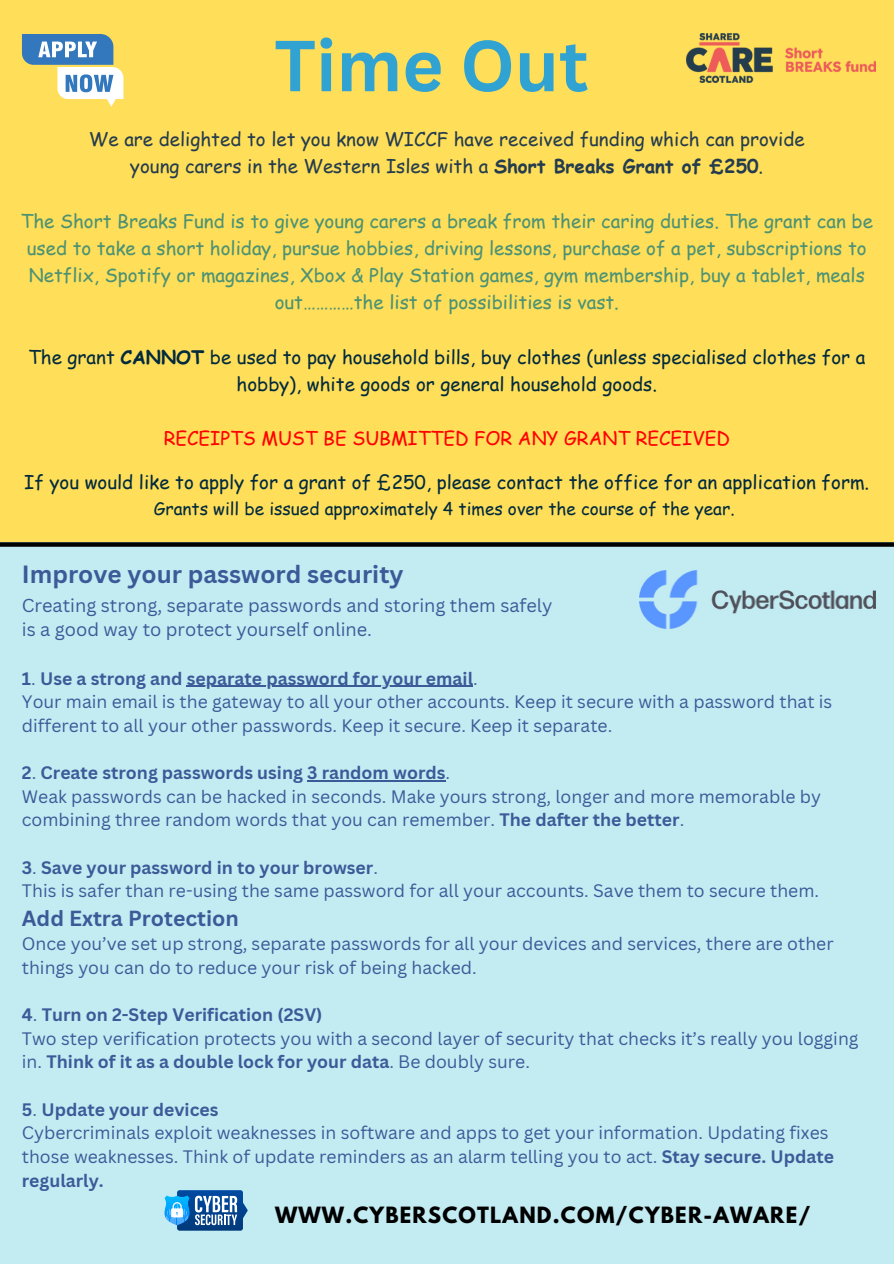
<style>
.page{position:relative;width:894px;height:1264px;background:#fff}
.page>*{position:absolute;margin:0;border:0;box-sizing:border-box;transform-origin:0 0}
.t1{font:700 70.5px "Canva Sans";color:#31a3d3}
.t2{font:700 24.3px "Canva Sans";color:#3d5a98}
.t3{font:700 21.3px "Canva Sans";color:#3d5a98}
.t4{font:700 19.8px "League Spartan";letter-spacing:.06em;color:#000}
.t5{font:18.75px/27.2px "Comic Sans MS";color:#4c9273;text-align:center}
.t6{font:18.75px/27.2px "Comic Sans MS";color:#022a3d;text-align:center}
.t7{font:18.75px/27.2px "Comic Sans MS";color:#243c4d;text-align:center}
.t8{font:18.75px "Comic Sans MS";color:#f00}
.t9{font:18.15px/24.8px "Canva Sans";color:#3d5a98}
.t10{font:17.55px/23.7px "Canva Sans";color:#3d5a98}
.t11{font:700 17.55px "Canva Sans";color:#3d5a98}
.t12{font:17.25px "Comic Sans MS";color:#022a3d}
.s1{font-weight:700}
.s2{font-weight:400}
</style>
<div class="page">
<div style="left:0;top:0;width:893px;height:544px;background:#ffde59"></div>
<div style="left:0;top:542px;width:893px;height:721px;background:#c2ebf2"></div>
<svg style="left:0;top:542px;width:893px;height:4px;background:#0c0e0f"></svg>
<img style="left:639px;top:570px;width:236px;height:58px">
<svg style="left:164px;top:1190px;width:84px;height:40px;background:#518dc2"></svg>
<svg style="left:22px;top:34px;width:101px;height:73px"></svg>
<hr style="left:187px;top:685px;width:286px;height:2px;background:#3d5a98">
<hr style="left:307px;top:780px;width:138px;height:1px;background:#3d5a98">
<img style="left:686px;top:34px;width:188px;height:48px">
<p class="t1" style="left:274px;top:16px;width:315px">Time Out</p>
<p class="t7" style="left:89px;top:125px;width:717px">We are delighted to let you know WICCF have received funding which can provide young carers in the Western Isles with a <span class="s1">Short Breaks Grant of £250</span>.</p>
<p class="t5" style="left:21px;top:206px;width:853px">The Short Breaks Fund is to give young carers a break from their caring duties. The grant can be used to take a short holiday, pursue hobbies, driving lessons, purchase of a pet, subscriptions to Netflix, Spotify or magazines, Xbox &amp; Play Station games, gym membership, buy a tablet, meals out…………the list of possibilities is vast.</p>
<p class="t6" style="left:28px;top:342px;width:838px">The grant <span class="s1">CANNOT</span> be used to pay household bills, buy clothes (unless specialised clothes for a hobby), white goods or general household goods.</p>
<p class="t8" style="left:164px;top:424px;width:567px">RECEIPTS MUST BE SUBMITTED FOR ANY GRANT RECEIVED</p>
<p class="t6" style="left:24px;top:468px;width:846px">If you would like to apply for a grant of £250, please contact the office for an application form.</p>
<p class="t12" style="left:154px;top:495px;width:582px">Grants will be issued approximately 4 times over the course of the year.</p>
<p class="t2" style="left:22px;top:557px;width:383px">Improve your password security</p>
<p class="t9" style="left:22px;top:592px;width:532px">Creating strong, separate passwords and storing them safely is a good way to protect yourself online.</p>
<h4 class="t11" style="left:22px;top:666px;width:457px">1<span class="s2">.</span> Use a strong and separate password for your email<span class="s2">.</span></h4>
<h4 class="t10" style="left:22px;top:689px;width:811px">Your main email is the gateway to all your other accounts. Keep it secure with a password that is different to all your other passwords. Keep it secure. Keep it separate.</h4>
<h4 class="t11" style="left:22px;top:760px;width:429px">2<span class="s2">.</span> Create strong passwords using 3 random words<span class="s2">.</span></h4>
<h4 class="t10" style="left:22px;top:784px;width:800px">Weak passwords can be hacked in seconds. Make yours strong, longer and more memorable by</h4>
<h3 class="t10" style="left:22px;top:807px;width:663px">combining three random words that you can remember. <span class="s1">The dafter the better</span>.</h3>
<h3 class="t11" style="left:22px;top:855px;width:357px">3<span class="s2">.</span> Save your password in to your browser<span class="s2">.</span></h3>
<h4 class="t10" style="left:22px;top:878px;width:798px">This is safer than re-using the same password for all your accounts. Save them to secure them.</h4>
<h4 class="t3" style="left:22px;top:902px;width:218px">Add Extra Protection</h4>
<p class="t10" style="left:22px;top:931px;width:813px">Once you’ve set up strong, separate passwords for all your devices and services, there are other things you can do to reduce your risk of being hacked.</p>
<p class="t11" style="left:22px;top:1002px;width:302px">4<span class="s2">.</span> Turn on 2-Step Verification (2SV)</p>
<p class="t10" style="left:22px;top:1026px;width:837px">Two step verification protects you with a second layer of security that checks it’s really you logging in. <span class="s1">Think of it as a double lock for your data</span>. Be doubly sure.</p>
<p class="t11" style="left:22px;top:1096px;width:198px">5<span class="s2">.</span> Update your devices</p>
<p class="t10" style="left:22px;top:1120px;width:813px">Cybercriminals exploit weaknesses in software and apps to get your information. Updating fixes those weaknesses. Think of update reminders as an alarm telling you to act. <span class="s1">Stay secure. Update regularly.</span></p>
<h1 class="t4" style="left:275px;top:1205px;width:537px">WWW.CYBERSCOTLAND.COM/CYBER-AWARE/</h1>
</div>
